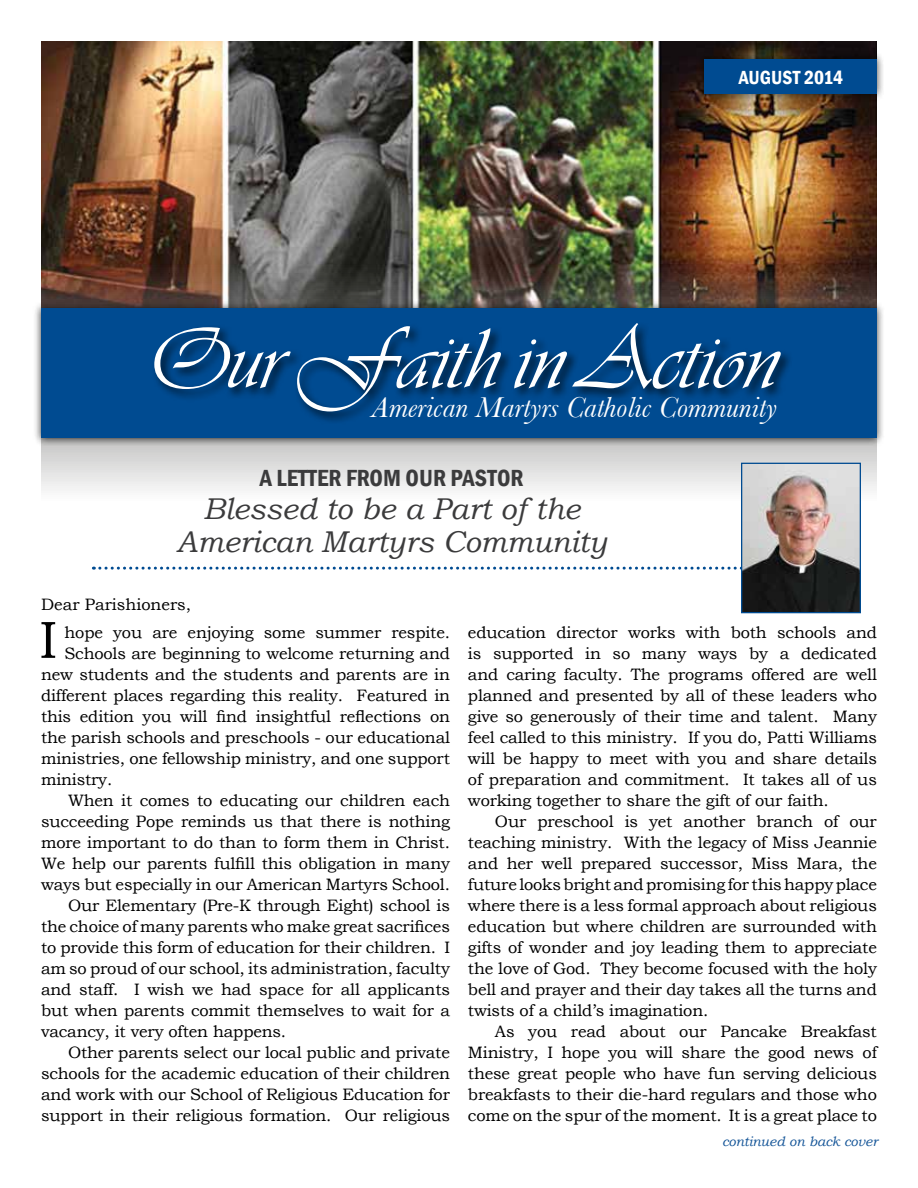
<style>
.page{position:relative;width:918px;height:1188px;background:#fff}
.page>*{position:absolute;margin:0;border:0;box-sizing:border-box;transform-origin:0 0}
.t1{font:90px "Vivaldii";color:#fff}
.t2{font:52.5px "Bookman Old Style";color:#000}
.t3{font:italic 30px/33px "Bookman Old Style";color:#3b3b3c;text-align:center}
.t4{font:italic 30px "Baskerville";color:#fff}
.t5{font:600 condensed 24px "Franklin Gothic";color:#3b3b3c}
.t6{font:600 condensed 19.5px "Franklin Gothic";color:#fff}
.t7{font:16.5px/21px "Bookman Old Style";letter-spacing:-.01em;color:#000;text-align:justify}
.t8{font:italic 13.5px "Bookman Old Style";color:#135497}
</style>
<div class="page">
<svg style="left:41px;top:446px;width:836px;height:45px;background:#dedede"></svg>
<img style="left:41px;top:41px;width:836px;height:259px">
<div style="left:33px;top:300px;width:852px;height:146px;background:#000;opacity:.75"></div>
<div style="left:41px;top:308px;width:836px;height:130px;background:#004b91"></div>
<div style="left:151px;top:321px;width:642px;height:103px;background:#000;opacity:.75"></div>
<div style="left:696px;top:50px;width:189px;height:52px;background:#000;opacity:.75"></div>
<div style="left:704px;top:59px;width:173px;height:34px;background:#004b91"></div>
<svg style="left:93px;top:567px;width:648px;height:3px"></svg>
<img style="left:743px;top:465px;width:116px;height:146px">
<div style="left:741px;top:463px;width:120px;height:150px;border:1px solid #004b91"></div>
<p class="t6" style="left:739px;top:64px;width:106px">AUGUST 2014</p>
<h1 class="t1" style="left:146px;top:307px;width:634px">Our Faith in Action</h1>
<h3 class="t4" style="left:372px;top:390px;width:407px">American Martyrs Catholic Community</h3>
<h3 class="t5" style="left:260px;top:462px;width:265px">A LETTER FROM OUR PASTOR</h3>
<h3 class="t3" style="left:176px;top:492px;width:432px">Blessed to be a Part of the<br>American Martyrs Community</h3>
<p class="t7" style="left:41px;top:594px;width:152px">Dear Parishioners,</p>
<h2 class="t2" style="left:39px;top:606px;width:19px">I</h2>
<p class="t7" style="left:65px;top:622px;width:387px">hope you are enjoying some summer respite.</p>
<p class="t7" style="left:65px;top:643px;width:387px">Schools are beginning to welcome returning and</p>
<p class="t7" style="left:41px;top:664px;width:410px">new students and the students and parents are in</p>
<p class="t7" style="left:41px;top:685px;width:410px">different places regarding this reality. Featured in</p>
<p class="t7" style="left:41px;top:706px;width:410px">this edition you will find insightful reflections on</p>
<p class="t7" style="left:41px;top:727px;width:410px">the parish schools and preschools - our educational</p>
<p class="t7" style="left:41px;top:748px;width:410px">ministries, one fellowship ministry, and one support</p>
<p class="t7" style="left:41px;top:769px;width:73px">ministry.</p>
<p class="t7" style="left:68px;top:790px;width:383px">When it comes to educating our children each</p>
<p class="t7" style="left:41px;top:811px;width:410px">succeeding Pope reminds us that there is nothing</p>
<p class="t7" style="left:41px;top:832px;width:411px">more important to do than to form them in Christ.</p>
<p class="t7" style="left:41px;top:853px;width:410px">We help our parents fulfill this obligation in many</p>
<p class="t7" style="left:41px;top:874px;width:410px">ways but especially in our American Martyrs School.</p>
<p class="t7" style="left:68px;top:895px;width:383px">Our Elementary (Pre-K through Eight) school is</p>
<p class="t7" style="left:41px;top:916px;width:410px">the choice of many parents who make great sacrifices</p>
<p class="t7" style="left:41px;top:937px;width:411px">to provide this form of education for their children. I</p>
<p class="t7" style="left:41px;top:958px;width:410px">am so proud of our school, its administration, faculty</p>
<p class="t7" style="left:41px;top:979px;width:411px">and staff. I wish we had space for all applicants</p>
<p class="t7" style="left:41px;top:1000px;width:410px">but when parents commit themselves to wait for a</p>
<p class="t7" style="left:41px;top:1021px;width:247px">vacancy, it very often happens.</p>
<p class="t7" style="left:68px;top:1042px;width:383px">Other parents select our local public and private</p>
<p class="t7" style="left:41px;top:1063px;width:410px">schools for the academic education of their children</p>
<p class="t7" style="left:41px;top:1084px;width:410px">and work with our School of Religious Education for</p>
<p class="t7" style="left:41px;top:1105px;width:411px">support in their religious formation. Our religious</p>
<p class="t7" style="left:468px;top:622px;width:411px">education director works with both schools and is supported in so many ways by a dedicated and caring faculty. The programs offered are well planned and presented by all of these leaders who give so generously of their time and talent. Many feel called to this ministry. If you do, Patti Williams will be happy to meet with you and share details of preparation and commitment. It takes all of us working together to share the gift of our faith.</p>
<p class="t7" style="left:468px;top:811px;width:411px;text-indent:27px">Our preschool is yet another branch of our teaching ministry. With the legacy of Miss Jeannie and her well prepared successor, Miss Mara, the future looks bright and promising for this happy place where there is a less formal approach about religious education but where children are surrounded with gifts of wonder and joy leading them to appreciate the love of God. They become focused with the holy bell and prayer and their day takes all the turns and twists of a child’s imagination.</p>
<p class="t7" style="left:468px;top:1021px;width:410px;text-indent:27px">As you read about our Pancake Breakfast Ministry, I hope you will share the good news of these great people who have fun serving delicious breakfasts to their die-hard regulars and those who come on the spur of the moment. It is a great place to</p>
<p class="t8" style="left:722px;top:1132px;width:157px">continued on back cover</p>
</div>
